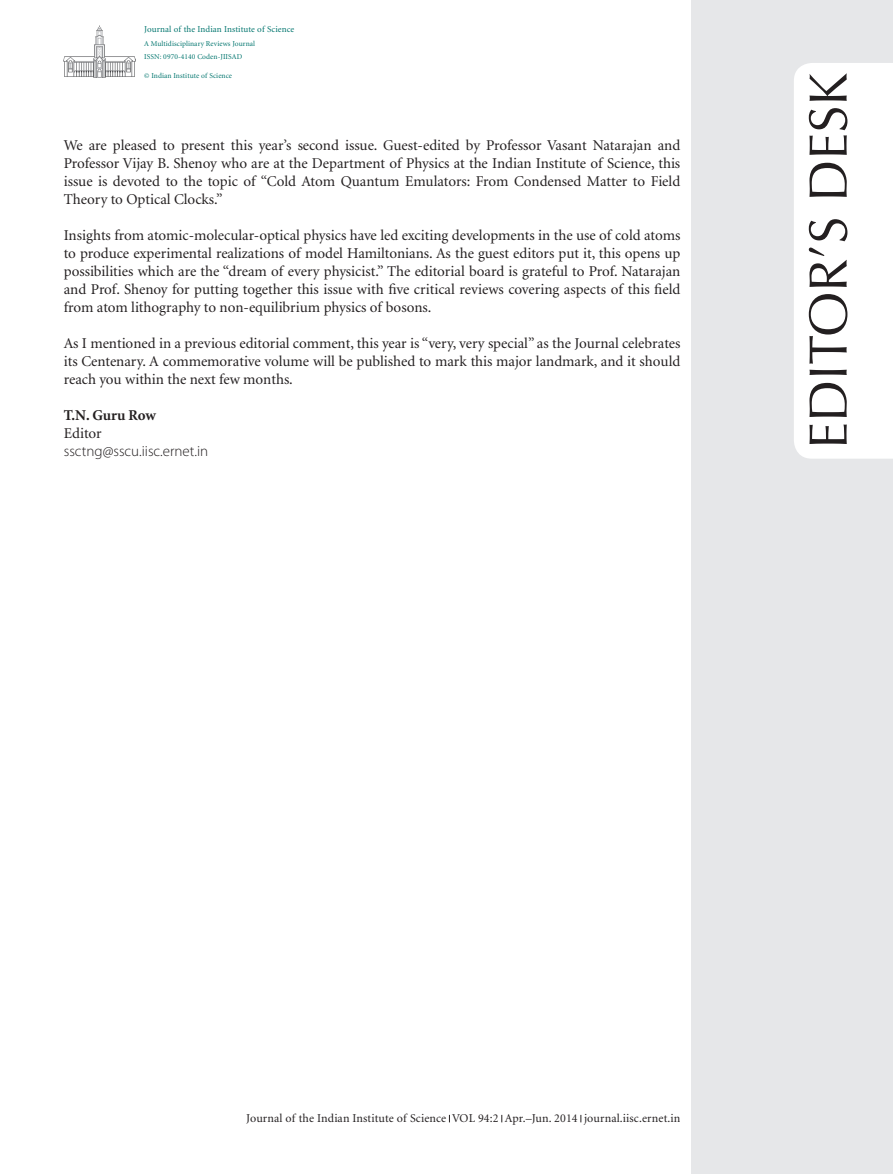
<style>
.page{position:relative;width:893px;height:1174px;background:#fff}
.page>*{position:absolute;margin:0;border:0;box-sizing:border-box;transform-origin:0 0}
.ArtDesg{font:54px "Optima";color:#231f20}
.FMTxF{font:15px/18px "Minion";color:#231f20;text-align:justify}
.FMAu_EdEmail{font:300 15px "Myriad Pro";color:#231f20}
.FMAu_Ed{font:700 15px "Minion";letter-spacing:-.015em;color:#231f20}
.RunF-R{font:12px "Minion";letter-spacing:.01em;color:#231f20}
.ATO-JrnlName1{font:9px "Minion";letter-spacing:.01em;color:#00756e}
.ATO-JrnlName2{font:7.5px "Minion";letter-spacing:.01em;color:#00756e}
.ATO-ISSN{font:7.5px "Minion";letter-spacing:.01em;color:#00756e}
</style>
<div class="page">
<div style="left:691px;top:0;width:202px;height:1174px;background:#e6e7e9"></div>
<img style="left:64px;top:25px;width:71px;height:53px">
<div style="left:794px;top:63px;width:99px;height:395px;background:#fff"></div>
<p class="ATO-JrnlName1" style="left:144px;top:25px;width:152px">Journal of the Indian Institute of Science</p>
<p class="ATO-JrnlName2" style="left:144px;top:40px;width:112px">A Multidisciplinary Reviews Journal</p>
<p class="ATO-ISSN" style="left:144px;top:53px;width:100px">ISSN: 0970-4140 Coden-JIISAD</p>
<p class="ATO-JrnlName2" style="left:144px;top:72px;width:89px">© Indian Institute of Science</p>
<p class="ArtDesg" style="left:797px;top:449px;width:378px;rotate:-90deg">Editor’s Desk</p>
<p class="FMTxF" style="left:64px;top:137px;width:618px">We are pleased to present this year’s second issue. Guest-edited by Professor Vasant Natarajan and Professor Vijay B. Shenoy who are at the Department of Physics at the Indian Institute of Science, this issue is devoted to the topic of “Cold Atom Quantum Emulators: From Condensed Matter to Field Theory to Optical Clocks.”</p>
<p class="FMTxF" style="left:64px;top:227px;width:618px">Insights from atomic-molecular-optical physics have led exciting developments in the use of cold atoms to produce experimental realizations of model Hamiltonians. As the guest editors put it, this opens up possibilities which are the “dream of every physicist.” The editorial board is grateful to Prof. Natarajan and Prof. Shenoy for putting together this issue with five critical reviews covering aspects of this field from atom lithography to non-equilibrium physics of bosons.</p>
<p class="FMTxF" style="left:64px;top:335px;width:618px">As I mentioned in a previous editorial comment, this year is “very, very special” as the Journal celebrates its Centenary. A commemorative volume will be published to mark this major landmark, and it should reach you within the next few months.</p>
<p class="FMAu_Ed" style="left:64px;top:408px;width:94px">T.N. Guru Row</p>
<p class="FMTxF" style="left:64px;top:425px;width:39px">Editor</p>
<p class="FMAu_EdEmail" style="left:64px;top:442px;width:146px">ssctng@sscu.iisc.ernet.in</p>
<p class="RunF-R" style="left:246px;top:1112px;width:436px">Journal of the Indian Institute of Science VOL 94:2 Apr.–Jun. 2014 journal.iisc.ernet.in</p>
</div>
